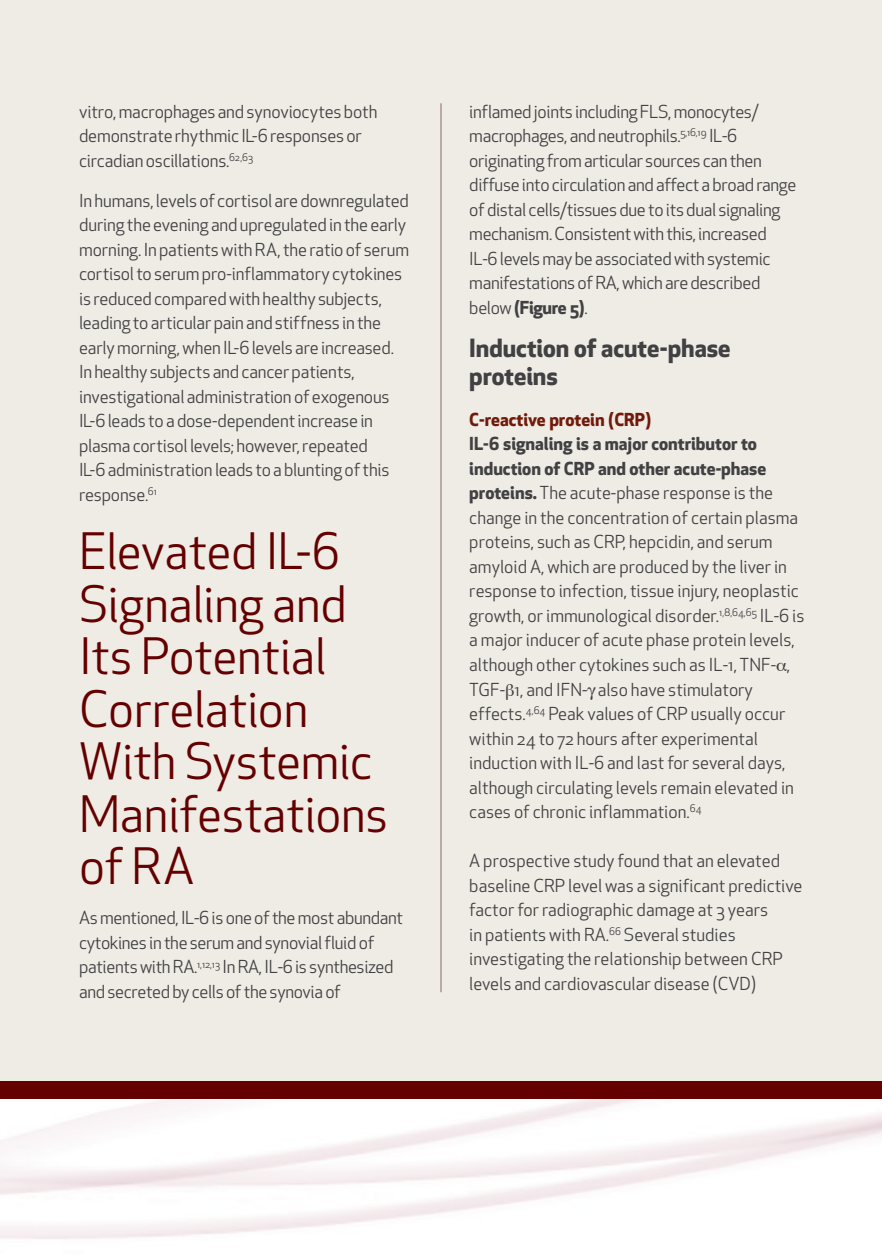
<style>
.page{position:relative;width:882px;height:1260px;background:#fff}
.page>*{position:absolute;margin:0;border:0;box-sizing:border-box;transform-origin:0 0}
.t1{font:49px/52.5px "Apex New";letter-spacing:-.005em;color:#650000}
.t2{font:700 24.5px/28px "Apex New";color:#414042}
.t3{font:17.5px/24.5px "Apex New";letter-spacing:-.01em;color:#414042}
.t4{font:700 17.5px "Apex New";color:#711a0c}
.s1{font-weight:700}
</style>
<div class="page">
<div style="left:0;top:0;width:882px;height:1099px;background:#efece5"></div>
<div style="left:0;top:1082px;width:882px;height:17px;background:#650000"></div>
<hr style="left:441px;top:103px;width:1px;height:889px;background:#8d6568">
<p class="t3" style="left:79px;top:100px;width:300px">vitro, macrophages and synoviocytes both demonstrate rhythmic IL-6 responses or circadian oscillations.<sup>62,63</sup></p>
<p class="t3" style="left:79px;top:189px;width:332px">In humans, levels of cortisol are downregulated during the evening and upregulated in the early morning. In patients with RA, the ratio of serum cortisol to serum pro-inflammatory cytokines is reduced compared with healthy subjects, leading to articular pain and stiffness in the early morning, when IL-6 levels are increased.<br>In healthy subjects and cancer patients, investigational administration of exogenous IL-6 leads to a dose-dependent increase in plasma cortisol levels; however, repeated<br>IL-6 administration leads to a blunting of this response.<sup>61</sup></p>
<h1 class="t1" style="left:79px;top:527px;width:310px">Elevated IL-6<br>Signaling and<br>Its Potential<br>Correlation<br>With Systemic<br>Manifestations of RA</h1>
<p class="t3" style="left:79px;top:907px;width:326px">As mentioned, IL-6 is one of the most abundant cytokines in the serum and synovial fluid of patients with RA.<sup>1,12,13</sup> In RA, IL-6 is synthesized and secreted by cells of the synovia of</p>
<p class="t3" style="left:469px;top:100px;width:328px">inflamed joints including FLS, monocytes/ macrophages, and neutrophils.<sup>5,16,19</sup> IL-6 originating from articular sources can then diffuse into circulation and affect a broad range of distal cells/tissues due to its dual signaling mechanism. Consistent with this, increased IL-6 levels may be associated with systemic manifestations of RA, which are described below <span class="s1">(Figure 5)</span>.</p>
<h2 class="t2" style="left:469px;top:335px;width:263px">Induction of acute-phase proteins</h2>
<p class="t4" style="left:469px;top:409px;width:184px">C-reactive protein (CRP)</p>
<p class="t3" style="left:469px;top:432px;width:337px"><span class="s1">IL-6 signaling is a major contributor to induction of CRP and other acute-phase proteins.</span> The acute-phase response is the change in the concentration of certain plasma proteins, such as CRP, hepcidin, and serum amyloid A, which are produced by the liver in response to infection, tissue injury, neoplastic growth, or immunological disorder.<sup>1,8,64,65</sup> IL-6 is a major inducer of acute phase protein levels, although other cytokines such as IL-1, TNF- , TGF- 1, and IFN- also have stimulatory effects.<sup>4,64</sup> Peak values of CRP usually occur within 24 to 72 hours after experimental induction with IL-6 and last for several days, although circulating levels remain elevated in cases of chronic inflammation.<sup>64</sup></p>
<p class="t3" style="left:469px;top:849px;width:335px">A prospective study found that an elevated baseline CRP level was a significant predictive factor for radiographic damage at 3 years<br>in patients with RA.<sup>66</sup> Several studies investigating the relationship between CRP levels and cardiovascular disease (CVD)</p>
</div>
